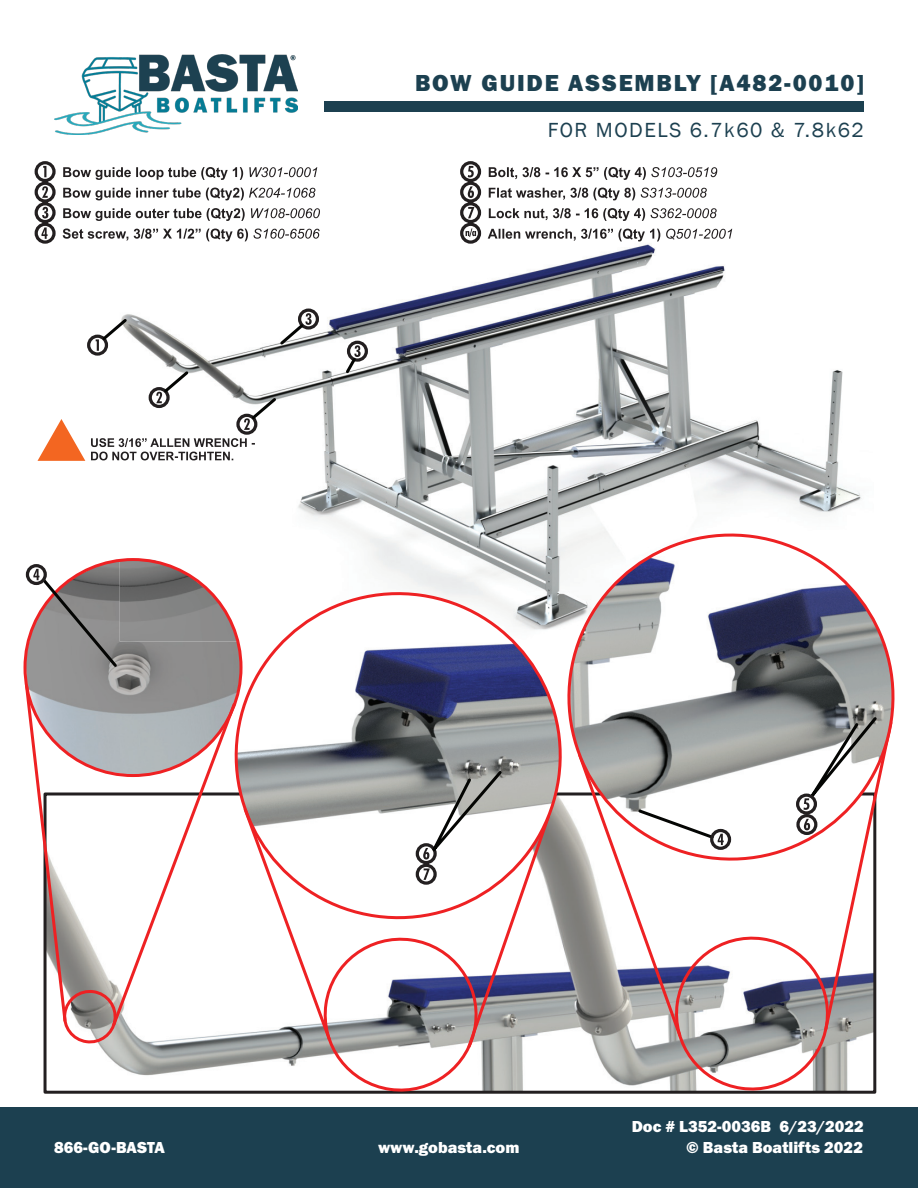
<style>
.page{position:relative;width:918px;height:1188px;background:#fff}
.page>*{position:absolute;margin:0;border:0;box-sizing:border-box;transform-origin:0 0}
.t1{font:24px "Franklin Gothic URW Hea";letter-spacing:.075em;color:#1c4050}
.t2{font:21px "Franklin Gothic";letter-spacing:.075em;color:#1c4050}
.t3{font:16.5px "Franklin Gothic URW Hea";color:#fff}
</style>
<div class="page">
<img style="left:54px;top:54px;width:243px;height:81px">
<div style="left:324px;top:101px;width:540px;height:10px;background:#1c4050"></div>
<div style="left:0;top:1107px;width:918px;height:81px;background:#1c4050"></div>
<img style="left:99px;top:1043px;width:749px;height:47px">
<img style="left:123px;top:245px;width:739px;height:338px">
<svg style="left:34px;top:161px;width:698px;height:84px"></svg>
<svg style="left:87px;top:307px;width:234px;height:50px"></svg>
<div style="left:347px;top:341px;width:21px;height:21px;border:3px solid #231f20;border-radius:50%"></div>
<svg style="left:343px;top:345px;width:18px;height:31px"></svg>
<svg style="left:91px;top:438px;width:164px;height:22px"></svg>
<svg style="left:38px;top:419px;width:47px;height:42px"></svg>
<div style="left:149px;top:387px;width:21px;height:21px;border:3px solid #231f20;border-radius:50%"></div>
<svg style="left:156px;top:369px;width:35px;height:34px"></svg>
<div style="left:236px;top:414px;width:21px;height:21px;border:3px solid #231f20;border-radius:50%"></div>
<svg style="left:244px;top:395px;width:35px;height:35px"></svg>
<svg style="left:23px;top:557px;width:221px;height:487px"></svg>
<svg style="left:23px;top:683px;width:215px;height:345px"></svg>
<svg style="left:320px;top:937px;width:512px;height:157px"></svg>
<div style="left:26px;top:564px;width:21px;height:21px;border:3px solid #231f20;border-radius:50%"></div>
<svg style="left:33px;top:569px;width:87px;height:101px;background:#918b8b"></svg>
<svg style="left:465px;top:870px;width:412px;height:180px"></svg>
<svg style="left:558px;top:524px;width:337px;height:346px"></svg>
<div style="left:710px;top:829px;width:21px;height:21px;border:3px solid #231f20;border-radius:50%"></div>
<svg style="left:636px;top:807px;width:88px;height:38px"></svg>
<svg style="left:225px;top:583px;width:346px;height:346px"></svg>
<svg style="left:414px;top:768px;width:90px;height:118px"></svg>
<svg style="left:241px;top:806px;width:92px;height:237px"></svg>
<div style="left:796px;top:794px;width:21px;height:21px;border:3px solid #231f20;border-radius:50%"></div>
<svg style="left:804px;top:714px;width:75px;height:96px"></svg>
<div style="left:796px;top:814px;width:21px;height:21px;border:3px solid #231f20;border-radius:50%"></div>
<svg style="left:804px;top:819px;width:6px;height:11px"></svg>
<p class="t1" style="left:415px;top:67px;width:450px">BOW GUIDE ASSEMBLY [A482-0010]</p>
<p class="t2" style="left:548px;top:117px;width:318px">FOR MODELS 6.7k60 &amp; 7.8k62</p>
<p class="t3" style="left:632px;top:1116px;width:234px">Doc # L352-0036B 6/23/2022</p>
<p class="t3" style="left:54px;top:1137px;width:112px">866-GO-BASTA</p>
<p class="t3" style="left:378px;top:1137px;width:143px">www.gobasta.com</p>
<p class="t3" style="left:686px;top:1137px;width:178px">© Basta Boatlifts 2022</p>
</div>
